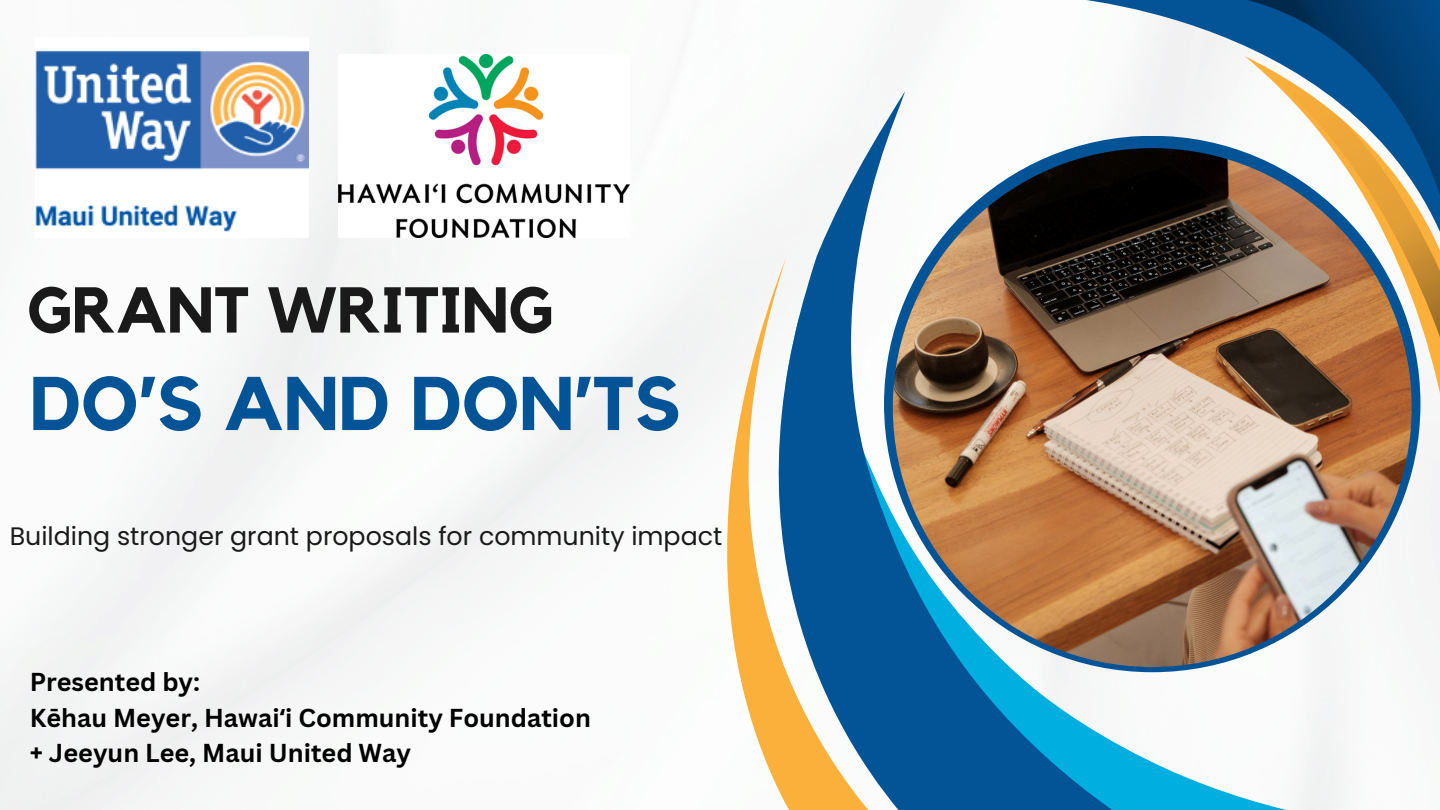
<style>
.page{position:relative;width:1440px;height:810px;background:#fff}
.page>*{position:absolute;margin:0;border:0;box-sizing:border-box;transform-origin:0 0}
.t1{font:700 75.1px "Kollektif";color:#035397}
.t2{font:700 63.9px "Kollektif";color:#1a1a1a}
.t3{font:25.3px "Poppins";color:#1a1a1a}
.t4{font:700 25.2px/35.2px "Canva Sans";color:#000}
.s1{font-family:"Noto Sans"}
</style>
<div class="page">
<img style="left:0;top:0;width:1440px;height:810px">
<div style="left:1406px;top:387px;width:34px;height:102px;background:#f5f5f5"></div>
<svg style="left:1042px;top:0;width:179px;height:145px;fill:#f6f6f6"></svg>
<svg style="left:1221px;top:0;width:219px;height:152px"></svg>
<svg style="left:1245px;top:56px;width:195px;height:331px"></svg>
<svg style="left:1192px;top:608px;width:134px;height:202px"></svg>
<svg style="left:756px;top:91px;width:436px;height:719px;fill:#f6f6f6"></svg>
<svg style="left:660px;top:256px;width:256px;height:554px"></svg>
<div style="left:884px;top:136px;width:536px;height:536px;background:#035397;border-radius:50%"></div>
<img style="left:893px;top:148px;width:519px;height:519px;border-radius:50%">
<img style="left:35px;top:34px;width:273px;height:204px">
<img style="left:339px;top:55px;width:290px;height:183px">
<p class="t2" style="left:27px;top:281px;width:528px">GRANT WRITING</p>
<p class="t1" style="left:30px;top:369px;width:652px">DO’S AND DON’TS</p>
<p class="t3" style="left:10px;top:518px;width:714px">Building stronger grant proposals for community impact</p>
<p class="t4" style="left:30px;top:664px;width:563px">Presented by:<br>Kēhau Meyer, Hawai<span class="s1">ʻ</span>i Community Foundation + Jeeyun Lee, Maui United Way</p>
</div>
